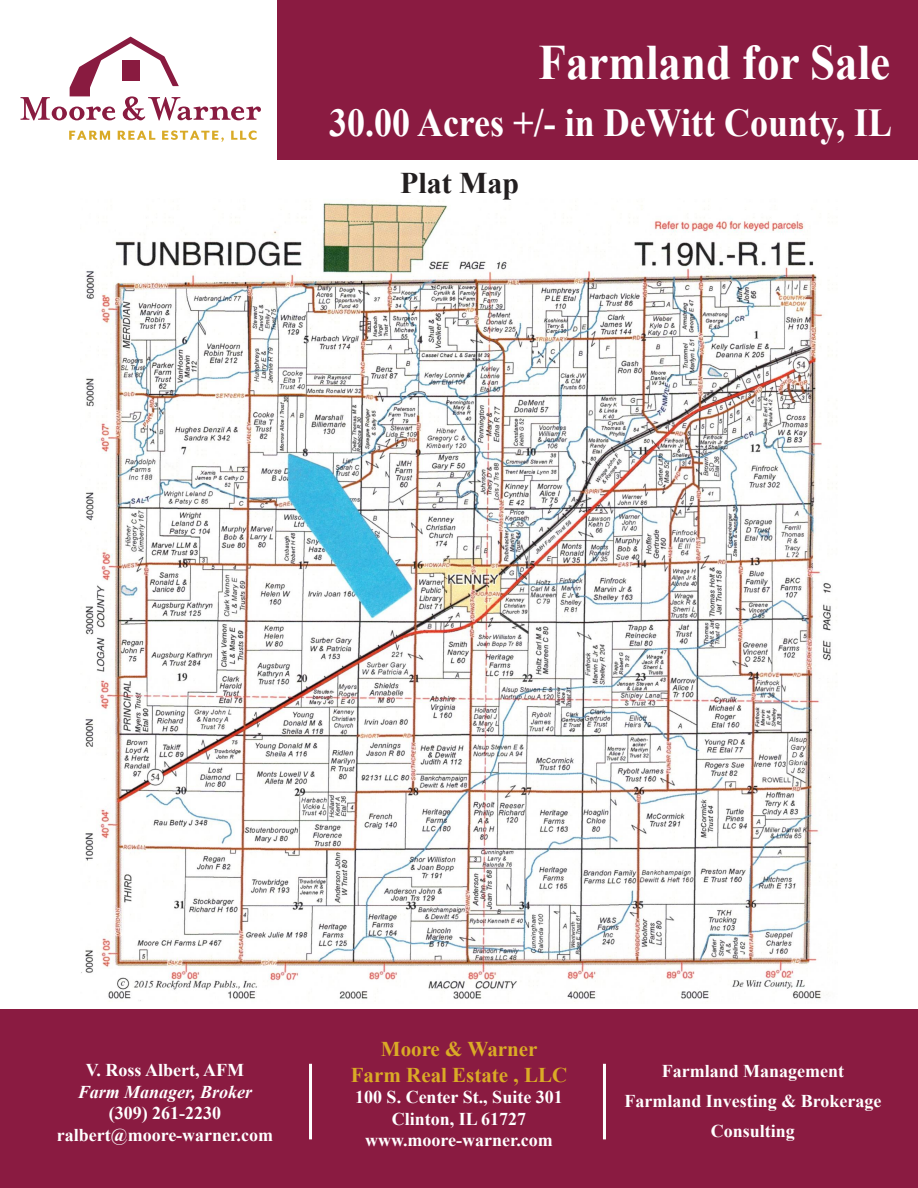
<style>
.page{position:relative;width:918px;height:1188px;background:#fff}
.page>*{position:absolute;margin:0;border:0;box-sizing:border-box;transform-origin:0 0}
.t1{font:700 49.5px "Times New Roman";color:#fff;scale:.91 1}
.t2{font:700 39.6px "Times New Roman";color:#fff;scale:.91 1}
.t3{font:700 30px "Times New Roman";color:#231f20}
.t4{font:700 21px "Times New Roman";color:#daab26}
.t5{font:700 18px "Times New Roman";color:#fff}
.t6{font:italic 700 18px "Times New Roman";color:#fff}
</style>
<div class="page">
<div style="left:0;top:1010px;width:918px;height:178px;background:#8a1b41"></div>
<svg style="left:69px;top:131px;width:41px;height:9px"></svg>
<svg style="left:118px;top:131px;width:37px;height:9px"></svg>
<svg style="left:162px;top:131px;width:62px;height:11px"></svg>
<svg style="left:231px;top:131px;width:26px;height:9px"></svg>
<svg style="left:21px;top:37px;width:240px;height:83px"></svg>
<div style="left:278px;top:0;width:640px;height:160px;background:#8a1b41"></div>
<hr style="left:309px;top:1064px;width:3px;height:75px;background:#fff">
<hr style="left:603px;top:1064px;width:3px;height:75px;background:#fff">
<img style="left:81px;top:201px;width:750px;height:800px">
<p class="t1" style="left:539px;top:26px;width:388px">Farmland for Sale</p>
<p class="t2" style="left:329px;top:94px;width:620px">30.00 Acres +/- in DeWitt County, IL</p>
<p class="t3" style="left:400px;top:161px;width:121px">Plat Map</p>
<p class="t5" style="left:86px;top:1057px;width:160px">V. Ross Albert, AFM</p>
<p class="t6" style="left:78px;top:1079px;width:176px">Farm Manager, Broker</p>
<p class="t5" style="left:109px;top:1100px;width:114px">(309) 261-2230</p>
<p class="t5" style="left:57px;top:1122px;width:218px">ralbert@moore-warner.com</p>
<p class="t4" style="left:381px;top:1034px;width:158px">Moore &amp; Warner</p>
<p class="t4" style="left:351px;top:1060px;width:218px">Farm Real Estate , LLC</p>
<p class="t5" style="left:355px;top:1084px;width:209px">100 S. Center St., Suite 301</p>
<p class="t5" style="left:392px;top:1106px;width:136px">Clinton, IL 61727</p>
<p class="t5" style="left:365px;top:1127px;width:189px">www.moore-warner.com</p>
<p class="t5" style="left:662px;top:1058px;width:184px">Farmland Management</p>
<p class="t5" style="left:624px;top:1088px;width:259px">Farmland Investing &amp; Brokerage</p>
<p class="t5" style="left:711px;top:1118px;width:86px">Consulting</p>
</div>
